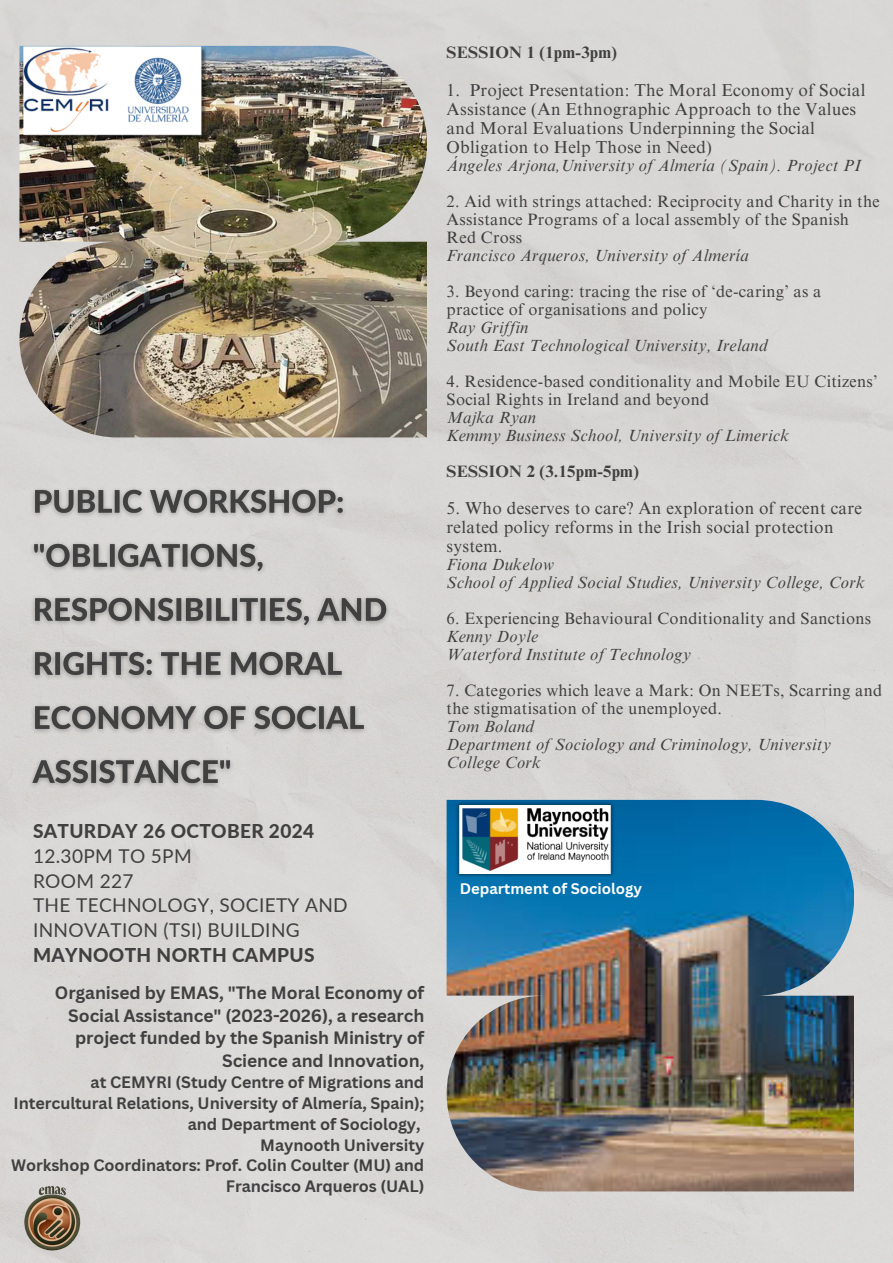
<style>
.page{position:relative;width:893px;height:1263px;background:#fff}
.page>*{position:absolute;margin:0;border:0;box-sizing:border-box;transform-origin:0 0}
.t1{font:19.05px/24.8px "Lato";letter-spacing:.02em;color:#404040}
.t2{font:700 17.4px/22.5px "Canva Sans";letter-spacing:-.005em;color:#404040;text-align:right}
.t3{font:17.25px/19.1px "Times NRMT Pro";letter-spacing:.02em;color:#404040}
.t4{font:16.5px/18px "Times NRMT Pro";letter-spacing:.02em;color:#404040}
.t5{font:italic 16.5px/18px "Times NRMT Pro";letter-spacing:.02em;color:#404040}
.t6{font:700 16.5px "Times NRMT Pro";letter-spacing:.02em;color:#404040}
.t7{font:700 16.12px/20.9px "Canva Sans";letter-spacing:-.005em;color:#404040;text-align:right}
.t8{font:700 14.85px "Canva Sans";color:#fff}
.s1{font-weight:800}
</style>
<div class="page">
<img style="left:19px;top:46px;width:408px;height:391px">
<img style="left:446px;top:800px;width:408px;height:391px">
<img style="left:446px;top:800px;width:178px;height:80px">
<img style="left:19px;top:46px;width:192px;height:96px">
<img style="left:19px;top:1174px;width:68px;height:89px">
<img style="left:24px;top:482px;width:371px;height:311px">
<h5 class="t1" style="left:33px;top:818px;width:316px"><span class="s1">SATURDAY 26 OCTOBER 2024<br></span>12.30PM TO 5PM<br>ROOM 227<br>THE TECHNOLOGY, SOCIETY AND<br>INNOVATION (TSI) BUILDING<br><span class="s1">MAYNOOTH NORTH CAMPUS</span></h5>
<p class="t2" style="left:55px;top:981px;width:371px">Organised by EMAS, "The Moral Economy of Social Assistance" (2023-2026), a research project funded by the Spanish Ministry of Science and Innovation,</p>
<p class="t7" style="left:11px;top:1071px;width:415px">at CEMYRI (Study Centre of Migrations and Intercultural Relations, University of Almería, Spain); and Department of Sociology,<br>Maynooth University<br>Workshop Coordinators: Prof. Colin Coulter (MU) and Francisco Arqueros (UAL)</p>
<h4 class="t6" style="left:446px;top:47px;width:172px">SESSION 1 (1pm-3pm)</h4>
<p class="t3" style="left:446px;top:82px;width:420px">1. Project Presentation: The Moral Economy of Social Assistance (An Ethnographic Approach to the Values and Moral Evaluations Underpinning the Social Obligation to Help Those in Need)</p>
<p class="t5" style="left:446px;top:158px;width:416px">Ángeles Arjona,University of Almería (Spain). Project PI</p>
<p class="t4" style="left:446px;top:194px;width:434px">2. Aid with strings attached: Reciprocity and Charity in the<br>Assistance Programs of a local assembly of the Spanish<br>Red Cross</p>
<p class="t5" style="left:446px;top:248px;width:303px">Francisco Arqueros, University of Almería</p>
<p class="t4" style="left:446px;top:284px;width:376px">3. Beyond caring: tracing the rise of ‘de-caring’ as a practice of organisations and policy</p>
<p class="t5" style="left:446px;top:320px;width:83px">Ray Griffin</p>
<p class="t5" style="left:446px;top:338px;width:322px">South East Technological University, Ireland</p>
<p class="t4" style="left:446px;top:374px;width:432px">4. Residence-based conditionality and Mobile EU Citizens’<br>Social Rights in Ireland and beyond</p>
<p class="t5" style="left:446px;top:410px;width:91px">Majka Ryan</p>
<h5 class="t5" style="left:446px;top:428px;width:344px">Kemmy Business School, University of Limerick</h5>
<h4 class="t6" style="left:446px;top:465px;width:194px">SESSION 2 (3.15pm-5pm)</h4>
<p class="t3" style="left:446px;top:501px;width:417px">5. Who deserves to care? An exploration of recent care related policy reforms in the Irish social protection system.</p>
<p class="t5" style="left:446px;top:558px;width:420px">Fiona Dukelow<br>School of Applied Social Studies, University College, Cork</p>
<p class="t4" style="left:446px;top:612px;width:426px">6. Experiencing Behavioural Conditionality and Sanctions</p>
<p class="t5" style="left:446px;top:630px;width:93px">Kenny Doyle</p>
<p class="t5" style="left:446px;top:648px;width:246px">Waterford Institute of Technology</p>
<p class="t4" style="left:446px;top:684px;width:437px">7. Categories which leave a Mark: On NEETs, Scarring and the stigmatisation of the unemployed.</p>
<p class="t5" style="left:446px;top:720px;width:89px">Tom Boland</p>
<p class="t5" style="left:446px;top:738px;width:386px">Department of Sociology and Criminology, University<br>College Cork</p>
<h5 class="t8" style="left:460px;top:878px;width:184px">Department of Sociology</h5>
</div>
